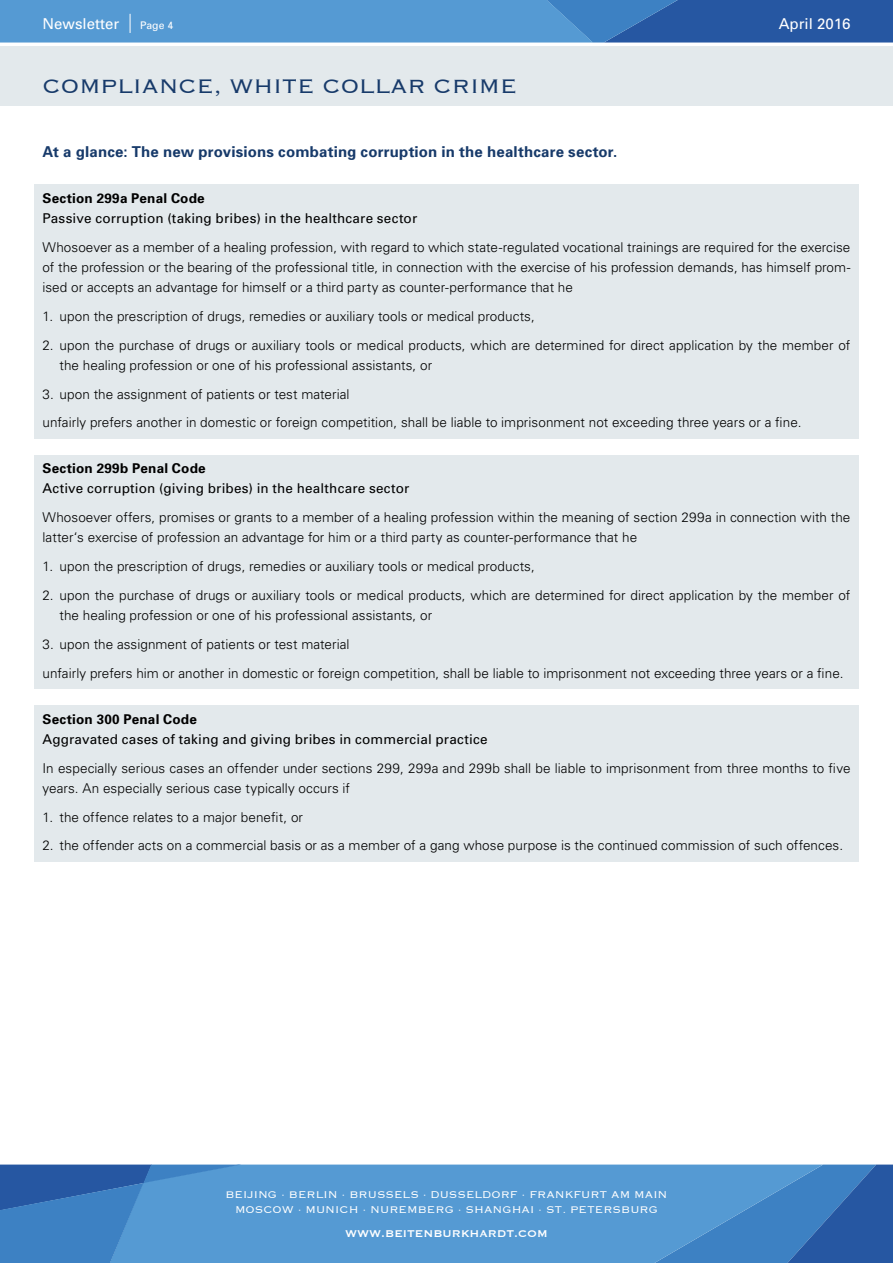
<style>
.page{position:relative;width:893px;height:1263px;background:#fff}
.page>*{position:absolute;margin:0;border:0;box-sizing:border-box;transform-origin:0 0}
.t1{font:300 25.5px "Copperplate";color:#173a6a}
.t2{font:700 15px "Univers";letter-spacing:.015em;color:#173a6a}
.t3{font:15px "Univers";color:#fff}
.t4{font:300 13.5px/20.2px "Univers";letter-spacing:.005em;color:#000}
.t5{font:13.5px "Univers";letter-spacing:.015em;color:#000}
.t6{font:700 13.5px "Univers";letter-spacing:.015em;color:#000}
.t7{font:300 12.75px/15px "Copperplate";color:#fff;text-align:center}
.t8{font:12.75px "Copperplate";color:#fff}
.t9{font:10.5px "Univers";color:#fff}
</style>
<div class="page">
<svg style="left:823px;top:1164px;width:70px;height:99px;background:#2c61aa"></svg>
<svg style="left:241px;top:1164px;width:582px;height:99px;background:#5296d0"></svg>
<svg style="left:0;top:1164px;width:241px;height:99px;background:#4384c3"></svg>
<div style="left:0;top:46px;width:893px;height:60px;background:#e3e9ec"></div>
<svg style="left:0;top:0;width:893px;height:43px;background:#4886c4"></svg>
<div style="left:34px;top:184px;width:825px;height:254px;background:#e3e9ec"></div>
<div style="left:34px;top:455px;width:825px;height:233px;background:#e3e9ec"></div>
<div style="left:34px;top:705px;width:825px;height:156px;background:#e3e9ec"></div>
<p class="t3" style="left:43px;top:14px;width:78px">Newsletter</p>
<p class="t9" style="left:140px;top:19px;width:35px">Page 4</p>
<p class="t3" style="left:779px;top:14px;width:73px">April 2016</p>
<h1 class="t1" style="left:43px;top:70px;width:476px">COMPLIANCE, WHITE COLLAR CRIME</h1>
<p class="t2" style="left:43px;top:142px;width:576px">At a glance: The new provisions combating corruption in the healthcare sector.</p>
<p class="t6" style="left:43px;top:189px;width:164px">Section 299a Penal Code</p>
<p class="t5" style="left:43px;top:210px;width:376px">Passive corruption (taking bribes) in the healthcare sector</p>
<p class="t4" style="left:43px;top:237px;width:809px;text-align:justify">Whosoever as a member of a healing profession, with regard to which state-regulated vocational trainings are required for the exercise of the profession or the bearing of the professional title, in connection with the exercise of his profession demands, has himself prom&shy;ised or accepts an advantage for himself or a third party as counter-performance that he</p>
<p class="t4" style="left:43px;top:306px;width:494px">1. upon the prescription of drugs, remedies or auxiliary tools or medical products,</p>
<p class="t4" style="left:60px;top:335px;width:792px;text-indent:-17px">2. upon the purchase of drugs or auxiliary tools or medical products, which are determined for direct application by the member of the healing profession or one of his professional assistants, or</p>
<p class="t4" style="left:43px;top:379px;width:761px;line-height:28.8px">3. upon the assignment of patients or test material<br>unfairly prefers another in domestic or foreign competition, shall be liable to imprisonment not exceeding three years or a fine.</p>
<p class="t6" style="left:43px;top:460px;width:165px">Section 299b Penal Code</p>
<p class="t5" style="left:43px;top:480px;width:368px">Active corruption (giving bribes) in the healthcare sector</p>
<p class="t4" style="left:43px;top:507px;width:809px">Whosoever offers, promises or grants to a member of a healing profession within the meaning of section 299a in connection with the latter‘s exercise of profession an advantage for him or a third party as counter-performance that he</p>
<p class="t4" style="left:43px;top:556px;width:494px">1. upon the prescription of drugs, remedies or auxiliary tools or medical products,</p>
<p class="t4" style="left:60px;top:585px;width:792px;text-indent:-17px">2. upon the purchase of drugs or auxiliary tools or medical products, which are determined for direct application by the member of the healing profession or one of his professional assistants, or</p>
<p class="t4" style="left:43px;top:630px;width:803px;line-height:28.8px">3. upon the assignment of patients or test material<br>unfairly prefers him or another in domestic or foreign competition, shall be liable to imprisonment not exceeding three years or a fine.</p>
<p class="t6" style="left:43px;top:710px;width:156px">Section 300 Penal Code</p>
<p class="t5" style="left:43px;top:731px;width:447px">Aggravated cases of taking and giving bribes in commercial practice</p>
<p class="t4" style="left:43px;top:758px;width:809px">In especially serious cases an offender under sections 299, 299a and 299b shall be liable to imprisonment from three months to five years. An especially serious case typically occurs if</p>
<p class="t4" style="left:43px;top:807px;width:262px">1. the offence relates to a major benefit, or</p>
<p class="t4" style="left:43px;top:835px;width:802px">2. the offender acts on a commercial basis or as a member of a gang whose purpose is the continued commission of such offences.</p>
<p class="t7" style="left:225px;top:1186px;width:444px">BEIJING · BERLIN · BRUSSELS · DUSSELDORF · FRANKFURT AM MAIN<br>MOSCOW · MUNICH · NUREMBERG · SHANGHAI · ST. PETERSBURG</p>
<p class="t8" style="left:345px;top:1225px;width:204px">WWW.BEITENBURKHARDT.COM</p>
</div>
